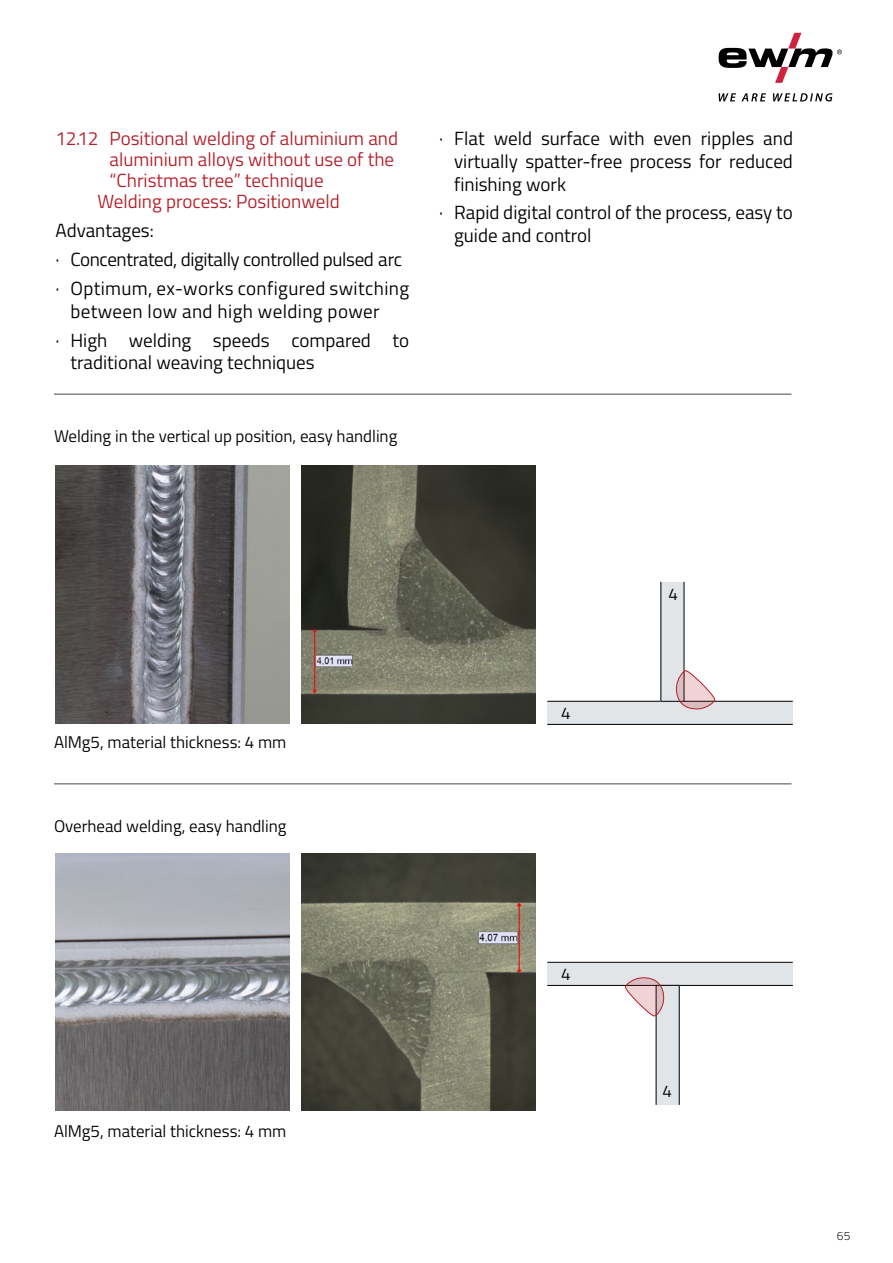
<style>
.page{position:relative;width:893px;height:1263px;background:#fff}
.page>*{position:absolute;margin:0;border:0;box-sizing:border-box;transform-origin:0 0}
.t1{font:19.05px/28.8px "Titillium Text";color:#000}
.t2{font:19.05px "Titillium Text";color:#b61f29}
.t3{font:16.95px "Titillium Text";color:#000}
.t4{font:300 12px "Titillium Text";color:#000}
</style>
<div class="page">
<svg style="left:719px;top:93px;width:113px;height:9px"></svg>
<svg style="left:719px;top:33px;width:123px;height:50px"></svg>
<hr style="left:54px;top:394px;width:737px;height:1px;background:#444749">
<hr style="left:54px;top:783px;width:737px;height:1px;background:#444749">
<img style="left:55px;top:466px;width:234px;height:258px">
<div style="left:547px;top:701px;width:246px;height:23px;background:#e1e5e8"></div>
<hr style="left:547px;top:701px;width:246px;height:1px;background:#000">
<hr style="left:547px;top:724px;width:246px;height:1px;background:#000">
<div style="left:661px;top:582px;width:23px;height:119px;background:#e1e5e8"></div>
<svg style="left:675px;top:670px;width:41px;height:39px"></svg>
<img style="left:301px;top:466px;width:234px;height:258px">
<img style="left:55px;top:853px;width:234px;height:258px">
<div style="left:547px;top:962px;width:246px;height:23px;background:#e1e5e8"></div>
<hr style="left:547px;top:985px;width:246px;height:1px;background:#000">
<hr style="left:547px;top:962px;width:246px;height:1px;background:#000">
<div style="left:656px;top:985px;width:23px;height:120px;background:#e1e5e8"></div>
<div style="left:656px;top:985px;width:24px;height:120px;border:1px solid #000"></div>
<svg style="left:624px;top:977px;width:41px;height:39px"></svg>
<img style="left:301px;top:853px;width:234px;height:258px">
<p class="t2" style="left:55px;top:124px;width:344px">12.12 Positional welding of aluminium and</p>
<p class="t2" style="left:110px;top:145px;width:286px">aluminium alloys without use of the</p>
<p class="t2" style="left:110px;top:167px;width:216px">“Christmas tree” technique</p>
<p class="t2" style="left:97px;top:188px;width:244px">Welding process: Positionweld</p>
<p class="t1" style="left:55px;top:215px;width:355px">Advantages:<br>· Concentrated, digitally controlled pulsed arc · Optimum, ex-works configured switching</p>
<p class="t1" style="left:55px;top:296px;width:355px;text-indent:15px">between low and high welding power<br>· High welding speeds compared to</p>
<p class="t1" style="left:70px;top:347px;width:246px">traditional weaving techniques</p>
<p class="t3" style="left:54px;top:424px;width:345px">Welding in the vertical up position, easy handling</p>
<p class="t1" style="left:454px;top:126px;width:340px;line-height:22.8px;text-align:justify;text-indent:-15px">· Flat weld surface with even ripples and virtually spatter-free process for reduced finishing work</p>
<p class="t1" style="left:454px;top:200px;width:340px;line-height:22.8px;text-indent:-15px">· Rapid digital control of the process, easy to guide and control</p>
<p class="t3" style="left:54px;top:730px;width:234px">AlMg5, material thickness: 4 mm</p>
<p class="t3" style="left:54px;top:814px;width:234px">Overhead welding, easy handling</p>
<p class="t3" style="left:54px;top:1119px;width:234px">AlMg5, material thickness: 4 mm</p>
<p class="t3" style="left:561px;top:700px;width:11px">4</p>
<p class="t3" style="left:668px;top:581px;width:11px">4</p>
<p class="t3" style="left:561px;top:962px;width:11px">4</p>
<p class="t3" style="left:662px;top:1078px;width:11px">4</p>
<p class="t4" style="left:837px;top:1227px;width:15px">65</p>
</div>
